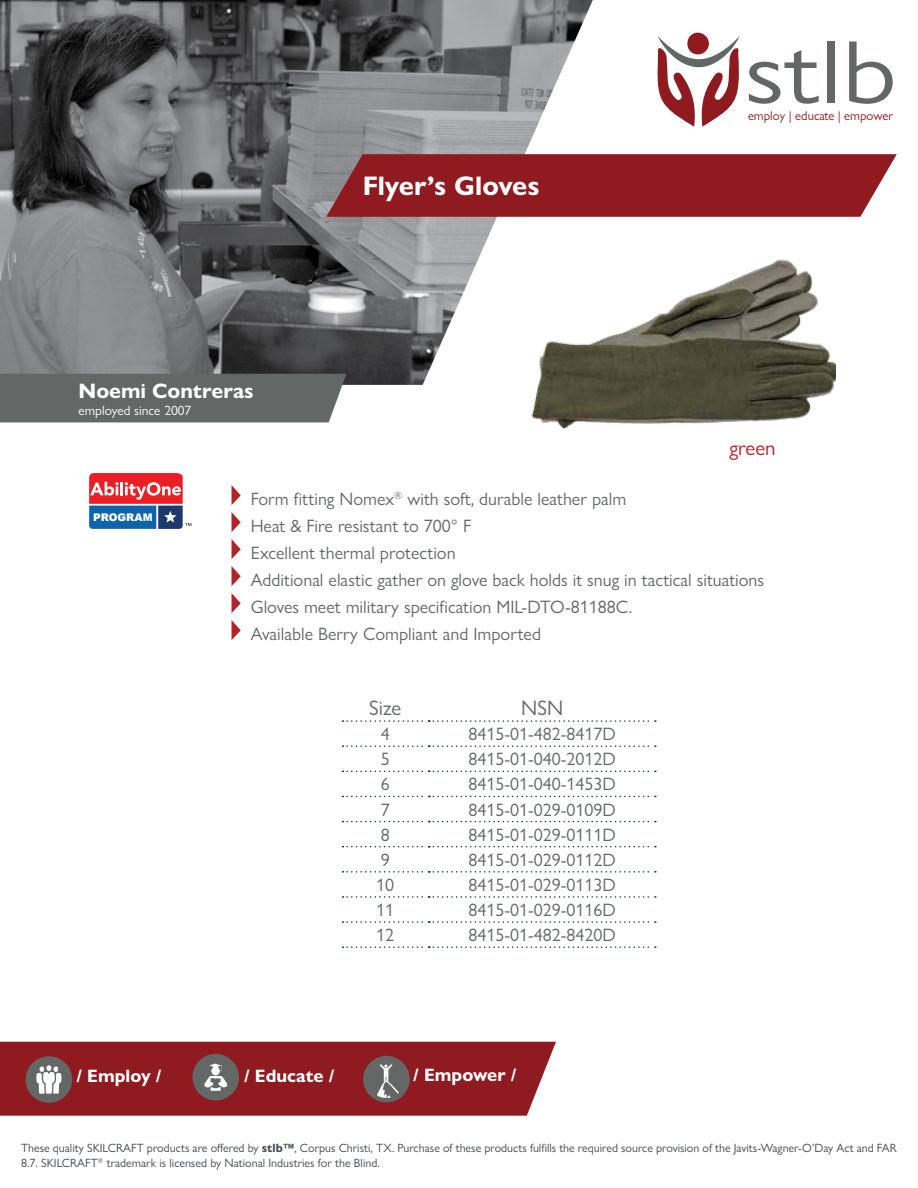
<style>
.page{position:relative;width:918px;height:1188px;background:#fff}
.page>*{position:absolute;margin:0;border:0;box-sizing:border-box;transform-origin:0 0}
.t1{font:90.15px "Gill Sans Nova";color:#636867;scale:1.21 1}
.t2{font:700 27px "Gill Sans Nova";color:#fff}
.t3{font:700 21px "Gill Sans Nova";color:#fff}
.t4{font:21px "Gill Sans Nova";color:#636867}
.t5{font:21px "Gill Sans Nova";color:#b42325}
.t6{font:18px/27px "Gill Sans Nova";color:#636867}
.t7{font:700 18px "Gill Sans Nova";color:#fff}
.t8{font:13.5px "Gill Sans Nova";color:#fff}
.t9{font:12.75px "Gill Sans Nova";color:#8f1a20}
.t10{font:12px/14.4px "Gill Sans Nova";color:#404952}
.t11{font:900 10.5px "Arial";color:#fff}
.s1{font-weight:700}
</style>
<div class="page">
<div style="left:687px;top:33px;width:22px;height:21px;background:#8f1a20;border-radius:50%"></div>
<svg style="left:658px;top:36px;width:82px;height:91px"></svg>
<img style="left:0;top:0;width:593px;height:385px">
<div style="left:0;top:374px;width:346px;height:48px;background:#636867"></div>
<svg style="left:326px;top:154px;width:571px;height:63px;background:#92262c"></svg>
<svg style="left:232px;top:485px;width:9px;height:20px"></svg>
<svg style="left:232px;top:512px;width:9px;height:20px"></svg>
<svg style="left:232px;top:539px;width:9px;height:20px"></svg>
<svg style="left:232px;top:566px;width:9px;height:20px"></svg>
<svg style="left:232px;top:593px;width:9px;height:20px"></svg>
<svg style="left:232px;top:620px;width:9px;height:20px"></svg>
<svg style="left:343px;top:720px;width:313px;height:2px"></svg>
<svg style="left:343px;top:745px;width:313px;height:2px"></svg>
<svg style="left:343px;top:771px;width:313px;height:1px"></svg>
<svg style="left:343px;top:796px;width:313px;height:1px"></svg>
<svg style="left:343px;top:821px;width:313px;height:1px"></svg>
<svg style="left:343px;top:846px;width:313px;height:1px"></svg>
<svg style="left:343px;top:871px;width:313px;height:2px"></svg>
<svg style="left:343px;top:896px;width:313px;height:2px"></svg>
<svg style="left:343px;top:921px;width:313px;height:2px"></svg>
<svg style="left:343px;top:946px;width:313px;height:2px"></svg>
<img style="left:525px;top:253px;width:311px;height:177px">
<svg style="left:89px;top:473px;width:102px;height:56px"></svg>
<svg style="left:0;top:1042px;width:556px;height:74px;background:#902d32"></svg>
<p class="t3" style="left:79px;top:378px;width:177px">Noemi Contreras</p>
<p class="t8" style="left:79px;top:402px;width:114px">employed since 2007</p>
<h2 class="t2" style="left:363px;top:169px;width:178px">Flyer’s Gloves</h2>
<h1 class="t1" style="left:745px;top:17px;width:127px">stlb</h1>
<p class="t9" style="left:748px;top:108px;width:147px">employ | educate | empower</p>
<p class="t5" style="left:729px;top:435px;width:48px">green</p>
<p class="t11" style="left:93px;top:510px;width:61px">PROGRAM</p>
<p class="t6" style="left:251px;top:485px;width:515px">Form fitting Nomex<sup>®</sup> with soft, durable leather palm<br>Heat &amp; Fire resistant to 700° F<br>Excellent thermal protection<br>Additional elastic gather on glove back holds it snug in tactical situations Gloves meet military specification MIL-DTO-81188C.<br>Available Berry Compliant and Imported</p>
<p class="t4" style="left:369px;top:695px;width:33px">Size</p>
<p class="t4" style="left:521px;top:695px;width:44px">NSN</p>
<p class="t6" style="left:381px;top:720px;width:10px">4</p>
<p class="t6" style="left:468px;top:720px;width:149px">8415-01-482-8417D</p>
<p class="t6" style="left:381px;top:746px;width:10px">5</p>
<p class="t6" style="left:468px;top:746px;width:149px">8415-01-040-2012D</p>
<p class="t6" style="left:381px;top:771px;width:10px">6</p>
<p class="t6" style="left:468px;top:771px;width:149px">8415-01-040-1453D</p>
<p class="t6" style="left:381px;top:796px;width:10px">7</p>
<p class="t6" style="left:468px;top:796px;width:149px">8415-01-029-0109D</p>
<p class="t6" style="left:381px;top:821px;width:10px">8</p>
<p class="t6" style="left:468px;top:821px;width:149px">8415-01-029-0111D</p>
<p class="t6" style="left:381px;top:846px;width:10px">9</p>
<p class="t6" style="left:468px;top:846px;width:149px">8415-01-029-0112D</p>
<p class="t6" style="left:376px;top:871px;width:19px">10</p>
<p class="t6" style="left:468px;top:871px;width:149px">8415-01-029-0113D</p>
<p class="t6" style="left:376px;top:896px;width:19px">11</p>
<p class="t6" style="left:468px;top:896px;width:149px">8415-01-029-0116D</p>
<p class="t6" style="left:376px;top:921px;width:19px">12</p>
<p class="t6" style="left:468px;top:921px;width:149px">8415-01-482-8420D</p>
<p class="t7" style="left:76px;top:1064px;width:87px">/ Employ /</p>
<p class="t7" style="left:244px;top:1064px;width:92px">/ Educate /</p>
<p class="t7" style="left:413px;top:1063px;width:105px">/ Empower /</p>
<p class="t10" style="left:21px;top:1141px;width:877px">These quality SKILCRAFT products are offered by <span class="s1">stlb™</span>, Corpus Christi, TX. Purchase of these products fulfills the required source provision of the Javits-Wagner-O’Day Act and FAR<br>8.7. SKILCRAFT<sup>®</sup> trademark is licensed by National Industries for the Blind.</p>
</div>
